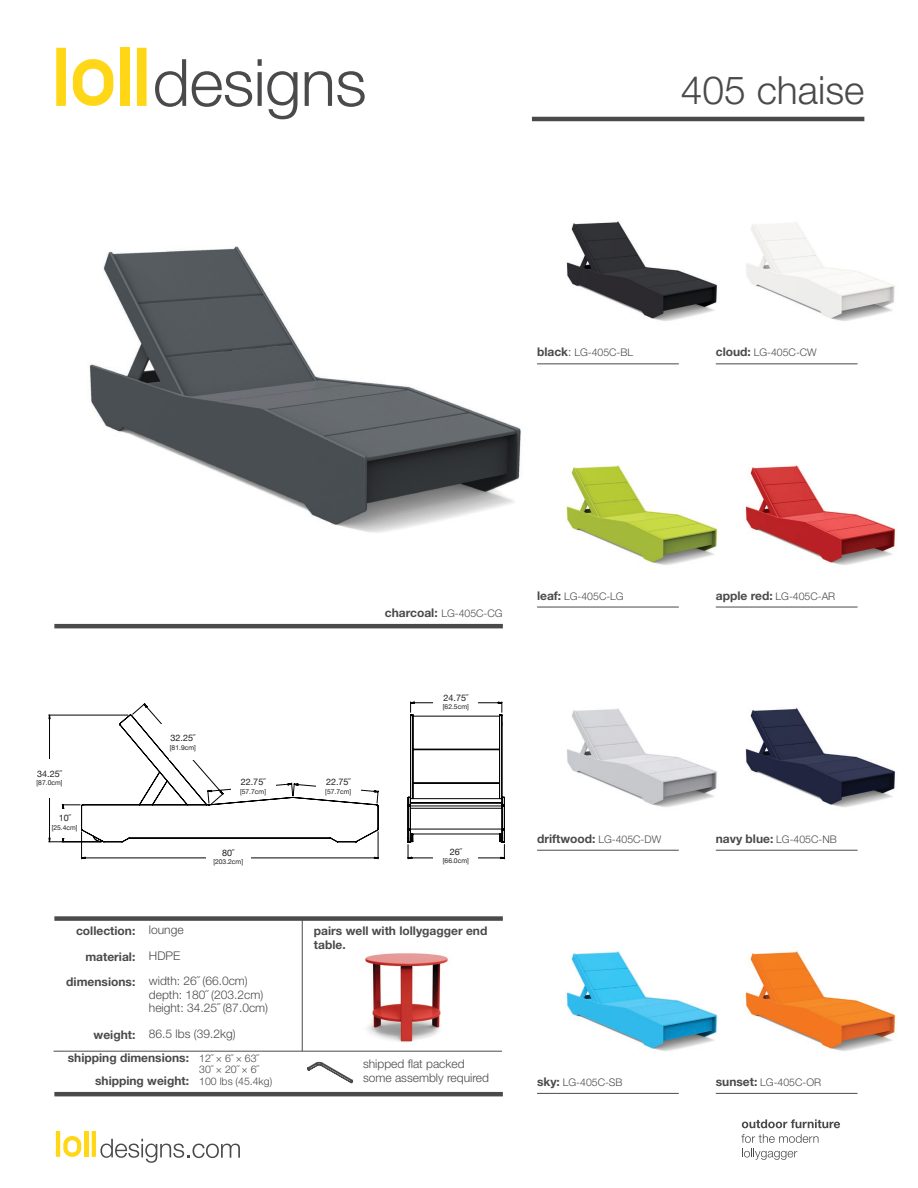
<style>
.page{position:relative;width:918px;height:1188px;background:#fff}
.page>*{position:absolute;margin:0;border:0;box-sizing:border-box;transform-origin:0 0}
.t1{font:300 39px "Helvetica Neue";color:#4a4a4c}
.t2{font:700 12px/25.5px "Helvetica Neue";color:#4a4a4c;text-align:right}
.t3{font:300 12px/26.1px "Helvetica Neue";color:#4a4a4c}
.t4{font:300 10.5px/10.5px "Helvetica Neue";color:#4a4a4c}
.t5{font:9px "Helvetica Neue";color:#231f20}
.t6{font:6.75px "Helvetica Neue";color:#231f20}
.s1{font-weight:700;font-size:12px}
.s2{font-size:12px}
.s3{font-weight:300;font-size:10.5px}
</style>
<div class="page">
<hr style="left:532px;top:117px;width:332px;height:4px;background:#4a4a4c">
<div style="left:54px;top:916px;width:449px;height:5px;background:#4a4a4c"></div>
<hr style="left:54px;top:1092px;width:449px;height:4px;background:#4a4a4c">
<hr style="left:54px;top:624px;width:449px;height:4px;background:#4a4a4c">
<svg style="left:307px;top:1062px;width:46px;height:21px"></svg>
<hr style="left:54px;top:1051px;width:448px;height:1px;background:#4a4a4c">
<hr style="left:302px;top:919px;width:1px;height:132px;background:#4a4a4c">
<hr style="left:537px;top:364px;width:142px;height:1px;background:#4a4a4c">
<hr style="left:537px;top:607px;width:142px;height:1px;background:#4a4a4c">
<hr style="left:537px;top:850px;width:142px;height:1px;background:#4a4a4c">
<hr style="left:537px;top:1093px;width:142px;height:1px;background:#4a4a4c">
<hr style="left:716px;top:364px;width:142px;height:1px;background:#4a4a4c">
<hr style="left:716px;top:607px;width:142px;height:1px;background:#4a4a4c">
<hr style="left:716px;top:850px;width:142px;height:1px;background:#4a4a4c">
<hr style="left:716px;top:1093px;width:142px;height:1px;background:#4a4a4c">
<div style="left:84px;top:1131px;width:5px;height:26px;background:#ffd716"></div>
<hr style="left:56px;top:1131px;width:4px;height:26px;background:#ffd716">
<hr style="left:92px;top:1131px;width:4px;height:26px;background:#ffd716">
<svg style="left:63px;top:1136px;width:18px;height:21px"></svg>
<svg style="left:100px;top:1139px;width:140px;height:24px"></svg>
<svg style="left:155px;top:59px;width:31px;height:48px"></svg>
<svg style="left:192px;top:71px;width:60px;height:36px"></svg>
<svg style="left:258px;top:59px;width:39px;height:60px"></svg>
<svg style="left:305px;top:71px;width:60px;height:36px"></svg>
<div style="left:120px;top:48px;width:10px;height:58px;background:#ffd716"></div>
<div style="left:56px;top:48px;width:10px;height:58px;background:#ffd716"></div>
<div style="left:137px;top:48px;width:10px;height:58px;background:#ffd716"></div>
<svg style="left:73px;top:59px;width:40px;height:47px"></svg>
<svg style="left:742px;top:1119px;width:98px;height:9px"></svg>
<svg style="left:741px;top:1134px;width:78px;height:9px"></svg>
<svg style="left:742px;top:1149px;width:55px;height:11px"></svg>
<img style="left:89px;top:246px;width:432px;height:287px">
<img style="left:566px;top:221px;width:151px;height:100px">
<img style="left:566px;top:465px;width:152px;height:100px">
<img style="left:567px;top:708px;width:150px;height:99px">
<img style="left:566px;top:951px;width:152px;height:100px">
<img style="left:746px;top:222px;width:149px;height:99px">
<img style="left:745px;top:465px;width:151px;height:100px">
<img style="left:745px;top:708px;width:151px;height:99px">
<img style="left:745px;top:951px;width:151px;height:100px">
<svg style="left:48px;top:701px;width:457px;height:159px"></svg>
<div style="left:53px;top:809px;width:26px;height:28px;background:#fff"></div>
<div style="left:51px;top:813px;width:27px;height:20px;background:#fff"></div>
<div style="left:434px;top:838px;width:44px;height:38px;background:#fff"></div>
<div style="left:206px;top:841px;width:44px;height:36px;background:#fff"></div>
<div style="left:434px;top:683px;width:44px;height:30px;background:#fff"></div>
<div style="left:27px;top:759px;width:45px;height:39px;background:#fff"></div>
<div style="left:231px;top:768px;width:44px;height:29px;background:#fff"></div>
<div style="left:161px;top:724px;width:44px;height:24px;background:#fff"></div>
<div style="left:169px;top:736px;width:45px;height:24px;background:#fff"></div>
<div style="left:166px;top:733px;width:34px;height:20px;background:#fff"></div>
<div style="left:316px;top:768px;width:44px;height:24px;background:#fff"></div>
<div style="left:321px;top:777px;width:34px;height:20px;background:#fff"></div>
<img style="left:365px;top:953px;width:83px;height:89px">
<p class="t1" style="left:681px;top:67px;width:185px">405 chaise</p>
<p class="t4" style="left:537px;top:347px;width:98px"><span class="s1">black</span><span class="s2">:</span> LG-405C-BL</p>
<p class="t4" style="left:716px;top:347px;width:103px"><span class="s1">cloud:</span> LG-405C-CW</p>
<p class="t5" style="left:171px;top:732px;width:26px">32.25˝</p>
<p class="t6" style="left:170px;top:742px;width:28px">[81.9cm]</p>
<p class="t5" style="left:37px;top:767px;width:26px">34.25˝</p>
<p class="t6" style="left:37px;top:778px;width:28px">[87.0cm]</p>
<p class="t5" style="left:241px;top:776px;width:26px">22.75˝</p>
<p class="t6" style="left:240px;top:786px;width:28px">[57.7cm]</p>
<p class="t5" style="left:59px;top:812px;width:14px">10˝</p>
<p class="t6" style="left:52px;top:822px;width:28px">[25.4cm]</p>
<p class="t5" style="left:222px;top:846px;width:14px">80˝</p>
<p class="t6" style="left:213px;top:857px;width:31px">[203.2cm]</p>
<p class="t2" style="left:66px;top:918px;width:71px">collection: material: dimensions:</p>
<p class="t2" style="left:94px;top:1022px;width:43px">weight:</p>
<p class="t3" style="left:149px;top:917px;width:36px">lounge<br>HDPE</p>
<p class="t3" style="left:149px;top:967px;width:100px">width: 26˝ (66.0cm)</p>
<p class="t3" style="left:149px;top:981px;width:116px">depth: 180˝ (203.2cm)</p>
<p class="t3" style="left:149px;top:995px;width:121px">height: 34.25˝ (87.0cm)</p>
<p class="t3" style="left:149px;top:1020px;width:88px">86.5 lbs (39.2kg)</p>
<p class="t2" style="left:68px;top:1045px;width:123px">shipping dimensions:</p>
<p class="t2" style="left:95px;top:1068px;width:95px">shipping weight:</p>
<p class="t4" style="left:199px;top:1076px;width:74px">100 lbs (45.4kg)</p>
<p class="t4" style="left:199px;top:1053px;width:61px">12˝ × 6˝ × 63˝<br>30˝ × 20˝ × 6˝</p>
<p class="t4" style="left:385px;top:608px;width:119px"><span class="s1">charcoal:</span> LG-405C-CG</p>
<p class="t5" style="left:326px;top:776px;width:26px">22.75˝</p>
<p class="t6" style="left:325px;top:786px;width:28px">[57.7cm]</p>
<p class="t5" style="left:444px;top:691px;width:26px">24.75˝</p>
<p class="t6" style="left:443px;top:702px;width:28px">[62.5cm]</p>
<p class="t5" style="left:450px;top:846px;width:14px">26˝</p>
<p class="t6" style="left:443px;top:856px;width:28px">[66.0cm]</p>
<p class="t2" style="left:314px;top:923px;width:175px;line-height:14.4px;text-align:left">pairs well with lollygagger end table.</p>
<p class="t4" style="left:537px;top:590px;width:88px"><span class="s1">leaf:</span> LG-405C-LG</p>
<p class="t4" style="left:716px;top:591px;width:121px"><span class="s1">apple red:</span> LG-405C-AR</p>
<p class="t2" style="left:537px;top:825px;width:126px">driftwood: <span class="s3">LG-405C-DW</span></p>
<p class="t4" style="left:716px;top:834px;width:122px"><span class="s1">navy blue:</span> LG-405C-NB</p>
<p class="t3" style="left:363px;top:1056px;width:128px;line-height:14.4px">shipped flat packed some assembly required</p>
<p class="t4" style="left:537px;top:1077px;width:87px"><span class="s1">sky:</span> LG-405C-SB</p>
<p class="t4" style="left:716px;top:1077px;width:107px"><span class="s1">sunset:</span> LG-405C-OR</p>
</div>
